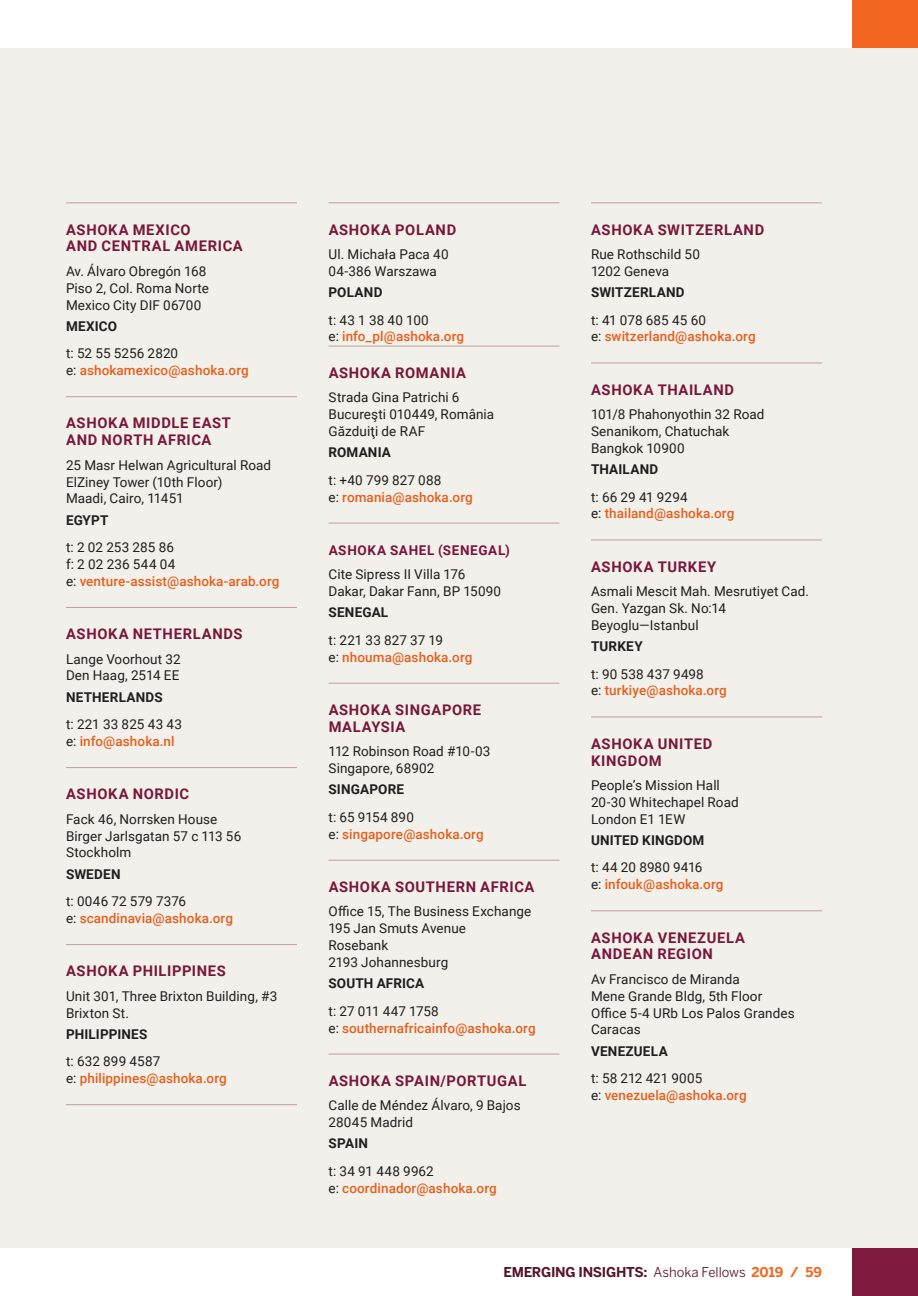
<style>
.page{position:relative;width:918px;height:1296px;background:#fff}
.page>*{position:absolute;margin:0;border:0;box-sizing:border-box;transform-origin:0 0}
.t1{font:700 14.7px/16.8px "Roboto";letter-spacing:.045em;color:#7f1940}
.t2{font:13.5px/16.8px "Roboto";letter-spacing:.005em;color:#231f20}
.t3{font:500 13.5px/16.8px "Roboto";letter-spacing:.01em;color:#f36621}
.t4{font:700 13.5px "Roboto";letter-spacing:.015em;color:#231f20}
.t5{font:700 13.5px "Benton Sans";letter-spacing:-.02em;color:#56142d}
.t6{font:700 13.5px "Roboto";letter-spacing:.05em;color:#7f1940}
.s1{font-weight:400;color:#231f20}
.s2{font-weight:500;color:#f36621}
.s3{font-weight:400}
.s4{color:#f36621}
</style>
<div class="page">
<div style="left:0;top:48px;width:918px;height:1200px;background:#f1f0ea"></div>
<hr style="left:66px;top:203px;width:231px;height:1px;background:#cba9ab">
<hr style="left:66px;top:396px;width:231px;height:1px;background:#cba9ab">
<hr style="left:66px;top:607px;width:231px;height:1px;background:#cba9ab">
<hr style="left:66px;top:767px;width:231px;height:1px;background:#cba9ab">
<hr style="left:66px;top:944px;width:231px;height:1px;background:#cba9ab">
<hr style="left:66px;top:1104px;width:231px;height:1px;background:#cba9ab">
<hr style="left:328px;top:203px;width:232px;height:1px;background:#cba9ab">
<hr style="left:328px;top:346px;width:232px;height:1px;background:#cba9ab">
<hr style="left:328px;top:523px;width:232px;height:1px;background:#cba9ab">
<hr style="left:328px;top:683px;width:232px;height:1px;background:#cba9ab">
<hr style="left:328px;top:860px;width:232px;height:1px;background:#cba9ab">
<hr style="left:328px;top:1054px;width:232px;height:1px;background:#cba9ab">
<hr style="left:591px;top:203px;width:231px;height:1px;background:#cba9ab">
<hr style="left:591px;top:363px;width:231px;height:1px;background:#cba9ab">
<hr style="left:591px;top:540px;width:231px;height:1px;background:#cba9ab">
<hr style="left:591px;top:717px;width:231px;height:1px;background:#cba9ab">
<hr style="left:591px;top:911px;width:231px;height:1px;background:#cba9ab">
<div style="left:852px;top:0;width:66px;height:48px;background:#f36621"></div>
<div style="left:852px;top:1248px;width:66px;height:48px;background:#7f1940"></div>
<p class="t1" style="left:66px;top:220px;width:178px">ASHOKA MEXICO<br>AND CENTRAL AMERICA</p>
<p class="t2" style="left:66px;top:262px;width:145px">Av. Álvaro Obregón 168<br>Piso 2, Col. Roma Norte<br>Mexico City DIF 06700</p>
<p class="t4" style="left:66px;top:317px;width:53px">MEXICO</p>
<p class="t3" style="left:66px;top:345px;width:184px"><span class="s1">t: 52 55 5256 2820<br>e:</span> ashokamexico@ashoka.org</p>
<p class="t1" style="left:66px;top:414px;width:166px">ASHOKA MIDDLE EAST<br>AND NORTH AFRICA</p>
<p class="t2" style="left:66px;top:456px;width:207px">25 Masr Helwan Agricultural Road<br>ElZiney Tower (10th Floor)<br>Maadi, Cairo, 11451</p>
<p class="t4" style="left:66px;top:511px;width:44px">EGYPT</p>
<p class="t3" style="left:66px;top:538px;width:215px"><span class="s1">t: 2 02 253 285 86<br>f: 2 02 236 544 04<br>e:</span> venture-assist@ashoka-arab.org</p>
<p class="t1" style="left:66px;top:625px;width:178px">ASHOKA NETHERLANDS</p>
<p class="t2" style="left:66px;top:650px;width:116px">Lange Voorhout 32<br>Den Haag, 2514 EE</p>
<p class="t4" style="left:66px;top:688px;width:98px">NETHERLANDS</p>
<p class="t2" style="left:66px;top:715px;width:118px">t: 221 33 825 43 43 e: <span class="s2">info@ashoka.nl</span></p>
<p class="t1" style="left:66px;top:785px;width:125px">ASHOKA NORDIC</p>
<p class="t2" style="left:66px;top:810px;width:177px">Fack 46, Norrsken House<br>Birger Jarlsgatan 57 c 113 56<br>Stockholm</p>
<p class="t4" style="left:66px;top:865px;width:56px">SWEDEN</p>
<p class="t3" style="left:66px;top:892px;width:169px"><span class="s1">t: 0046 72 579 7376<br>e:</span> scandinavia@ashoka.org</p>
<p class="t1" style="left:66px;top:962px;width:161px">ASHOKA PHILIPPINES</p>
<p class="t2" style="left:66px;top:987px;width:213px">Unit 301, Three Brixton Building, #3<br>Brixton St.</p>
<p class="t4" style="left:66px;top:1025px;width:83px">PHILIPPINES</p>
<p class="t3" style="left:66px;top:1053px;width:162px"><span class="s1">t: 632 899 4587<br>e:</span> philippines@ashoka.org</p>
<p class="t1" style="left:329px;top:220px;width:129px">ASHOKA POLAND</p>
<p class="t2" style="left:328px;top:245px;width:122px">Ul. Michała Paca 40<br>04-386 Warszawa</p>
<p class="t4" style="left:328px;top:283px;width:55px">POLAND</p>
<p class="t3" style="left:328px;top:311px;width:137px"><span class="s1">t: 43 1 38 40 100<br>e:</span> info_pl@ashoka.org</p>
<p class="t1" style="left:329px;top:364px;width:139px">ASHOKA ROMANIA</p>
<p class="t2" style="left:328px;top:388px;width:167px">Strada Gina Patrichi 6<br>Bucureşti 010449, România<br>Găzduiţi de RAF</p>
<p class="t4" style="left:328px;top:443px;width:64px">ROMANIA</p>
<p class="t3" style="left:328px;top:471px;width:146px"><span class="s1">t: +40 799 827 088<br>e:</span> romania@ashoka.org</p>
<p class="t6" style="left:329px;top:541px;width:183px">ASHOKA SAHEL (SENEGAL)</p>
<p class="t2" style="left:328px;top:565px;width:174px">Cite Sipress II Villa 176<br>Dakar, Dakar Fann, BP 15090</p>
<p class="t4" style="left:328px;top:603px;width:61px">SENEGAL</p>
<p class="t3" style="left:328px;top:631px;width:146px"><span class="s1">t: 221 33 827 37 19<br>e:</span> nhouma@ashoka.org</p>
<p class="t1" style="left:329px;top:701px;width:154px">ASHOKA SINGAPORE<br>MALAYSIA</p>
<p class="t2" style="left:328px;top:742px;width:164px">112 Robinson Road #10-03<br>Singapore, 68902</p>
<p class="t4" style="left:328px;top:780px;width:77px">SINGAPORE</p>
<p class="t3" style="left:328px;top:808px;width:157px"><span class="s1">t: 65 9154 890<br>e:</span> singapore@ashoka.org</p>
<p class="t1" style="left:329px;top:878px;width:207px">ASHOKA SOUTHERN AFRICA</p>
<p class="t2" style="left:328px;top:903px;width:204px">Office 15, The Business Exchange<br>195 Jan Smuts Avenue<br>Rosebank<br>2193 Johannesburg</p>
<p class="t4" style="left:328px;top:974px;width:97px">SOUTH AFRICA</p>
<p class="t3" style="left:328px;top:1002px;width:209px"><span class="s1">t: 27 011 447 1758<br>e:</span> southernafricainfo@ashoka.org</p>
<p class="t1" style="left:329px;top:1072px;width:199px">ASHOKA SPAIN/PORTUGAL</p>
<p class="t2" style="left:328px;top:1096px;width:194px">Calle de Méndez Álvaro, 9 Bajos<br>28045 Madrid</p>
<p class="t4" style="left:328px;top:1134px;width:41px">SPAIN</p>
<p class="t3" style="left:328px;top:1162px;width:170px"><span class="s1">t: 34 91 448 9962<br>e:</span> coordinador@ashoka.org</p>
<p class="t1" style="left:591px;top:220px;width:175px">ASHOKA SWITZERLAND</p>
<p class="t2" style="left:591px;top:245px;width:110px">Rue Rothschild 50<br>1202 Geneva</p>
<p class="t4" style="left:591px;top:283px;width:95px">SWITZERLAND</p>
<p class="t3" style="left:591px;top:311px;width:166px"><span class="s1">t: 41 078 685 45 60<br>e:</span> switzerland@ashoka.org</p>
<p class="t1" style="left:591px;top:380px;width:144px">ASHOKA THAILAND</p>
<p class="t2" style="left:591px;top:405px;width:175px">101/8 Phahonyothin 32 Road<br>Senanikom, Chatuchak<br>Bangkok 10900</p>
<p class="t4" style="left:591px;top:460px;width:69px">THAILAND</p>
<p class="t3" style="left:591px;top:488px;width:145px"><span class="s1">t: 66 29 41 9294<br>e:</span> thailand@ashoka.org</p>
<p class="t1" style="left:591px;top:557px;width:127px">ASHOKA TURKEY</p>
<p class="t2" style="left:591px;top:582px;width:220px">Asmali Mescit Mah. Mesrutiyet Cad.<br>Gen. Yazgan Sk. No:14<br>Beyoglu—Istanbul</p>
<p class="t4" style="left:591px;top:637px;width:53px">TURKEY</p>
<p class="t3" style="left:591px;top:665px;width:137px"><span class="s1">t: 90 538 437 9498<br>e:</span> turkiye@ashoka.org</p>
<p class="t1" style="left:591px;top:734px;width:123px">ASHOKA UNITED<br>KINGDOM</p>
<p class="t2" style="left:591px;top:776px;width:149px">People’s Mission Hall<br>20-30 Whitechapel Road<br>London E1 1EW</p>
<p class="t4" style="left:591px;top:831px;width:115px">UNITED KINGDOM</p>
<p class="t3" style="left:591px;top:859px;width:134px"><span class="s1">t: 44 20 8980 9416<br>e:</span> infouk@ashoka.org</p>
<p class="t1" style="left:591px;top:928px;width:155px">ASHOKA VENEZUELA<br>ANDEAN REGION</p>
<p class="t2" style="left:591px;top:970px;width:205px">Av Francisco de Miranda<br>Mene Grande Bldg, 5th Floor<br>Office 5-4 URb Los Palos Grandes<br>Caracas</p>
<p class="t4" style="left:591px;top:1042px;width:78px">VENEZUELA</p>
<p class="t3" style="left:591px;top:1069px;width:157px"><span class="s1">t: 58 212 421 9005<br>e:</span> venezuela@ashoka.org</p>
<p class="t5" style="left:503px;top:1264px;width:320px">EMERGING INSIGHTS: <span class="s3">Ashoka Fellows</span> <span class="s4">2019 / 59</span></p>
</div>
